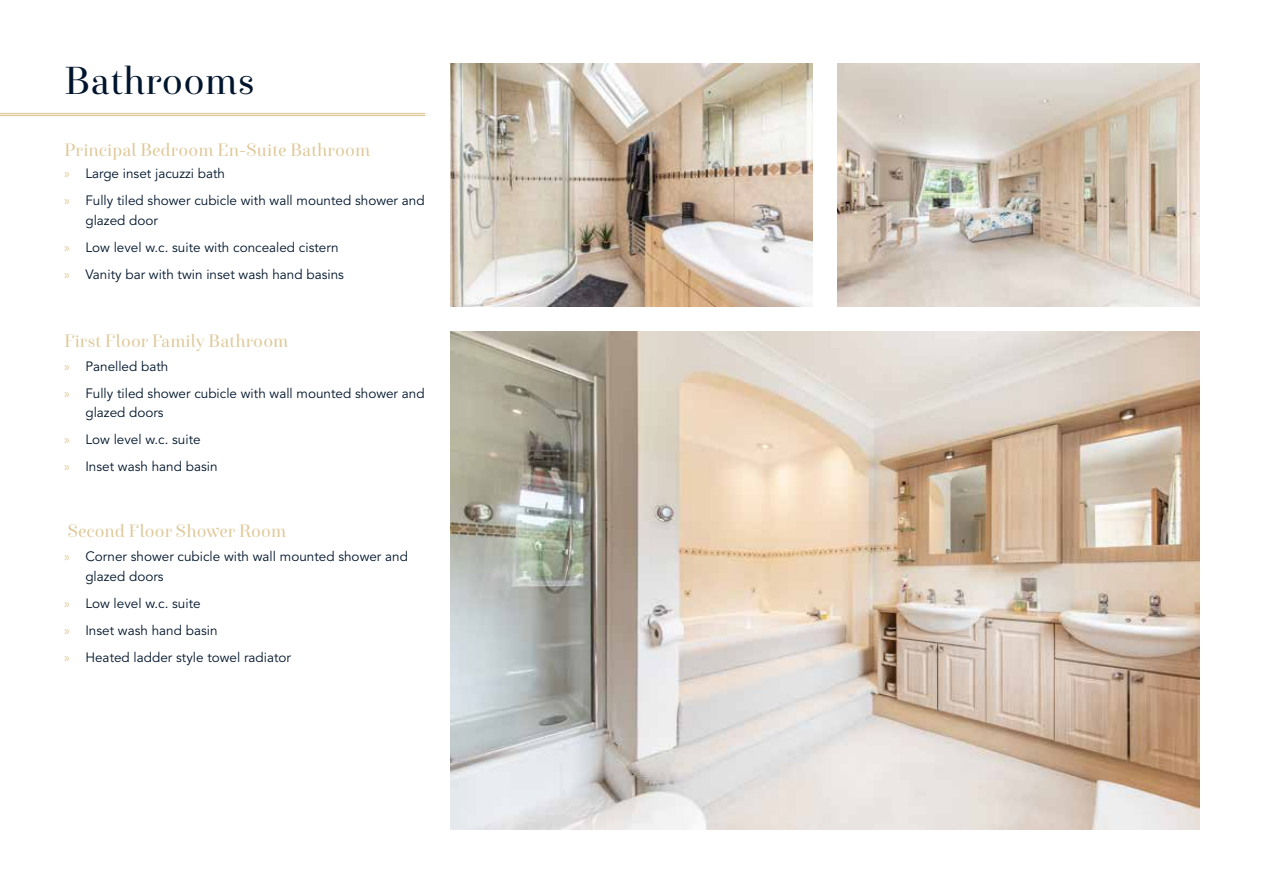
<style>
.page{position:relative;width:1263px;height:893px;background:#fff}
.page>*{position:absolute;margin:0;border:0;box-sizing:border-box;transform-origin:0 0}
.t1{font:39px "Exquise FY";color:#00152c}
.t2{font:18px "Exquise FY";color:#dfc99a}
.t3{font:13.5px/27px "Avenir LT Std";color:#00152c}
.s1{font-family:"Myriad Pro";color:#dfc99a}
</style>
<div class="page">
<hr style="left:0;top:113px;width:425px;height:1px;background:#dfc99a">
<hr style="left:0;top:115px;width:425px;height:1px;background:#dfc99a">
<img style="left:451px;top:64px;width:361px;height:242px">
<img style="left:838px;top:64px;width:361px;height:242px">
<img style="left:451px;top:332px;width:748px;height:497px">
<h1 class="t1" style="left:64px;top:57px;width:192px">Bathrooms</h1>
<h2 class="t2" style="left:64px;top:139px;width:308px">Principal Bedroom En-Suite Bathroom</h2>
<p class="t3" style="left:64px;top:161px;width:362px"><span class="s1">»</span> Large inset jacuzzi bath<br><span class="s1">»</span> Fully tiled shower cubicle with wall mounted shower and</p>
<p class="t3" style="left:64px;top:207px;width:281px;text-indent:21px">glazed door<br><span class="s1">»</span> Low level w.c. suite with concealed cistern <span class="s1">»</span> Vanity bar with twin inset wash hand basins</p>
<h2 class="t2" style="left:64px;top:329px;width:226px">First Floor Family Bathroom</h2>
<p class="t3" style="left:64px;top:353px;width:362px"><span class="s1">»</span> Panelled bath<br><span class="s1">»</span> Fully tiled shower cubicle with wall mounted shower and</p>
<p class="t3" style="left:64px;top:399px;width:155px;text-indent:21px">glazed doors<br><span class="s1">»</span> Low level w.c. suite<br><span class="s1">»</span> Inset wash hand basin</p>
<h2 class="t2" style="left:68px;top:520px;width:220px">Second Floor Shower Room</h2>
<p class="t3" style="left:85px;top:547px;width:324px;line-height:19.5px;text-indent:-21px"><span class="s1">»</span> Corner shower cubicle with wall mounted shower and glazed doors</p>
<p class="t3" style="left:64px;top:590px;width:228px"><span class="s1">»</span> Low level w.c. suite<br><span class="s1">»</span> Inset wash hand basin<br><span class="s1">»</span> Heated ladder style towel radiator</p>
</div>
